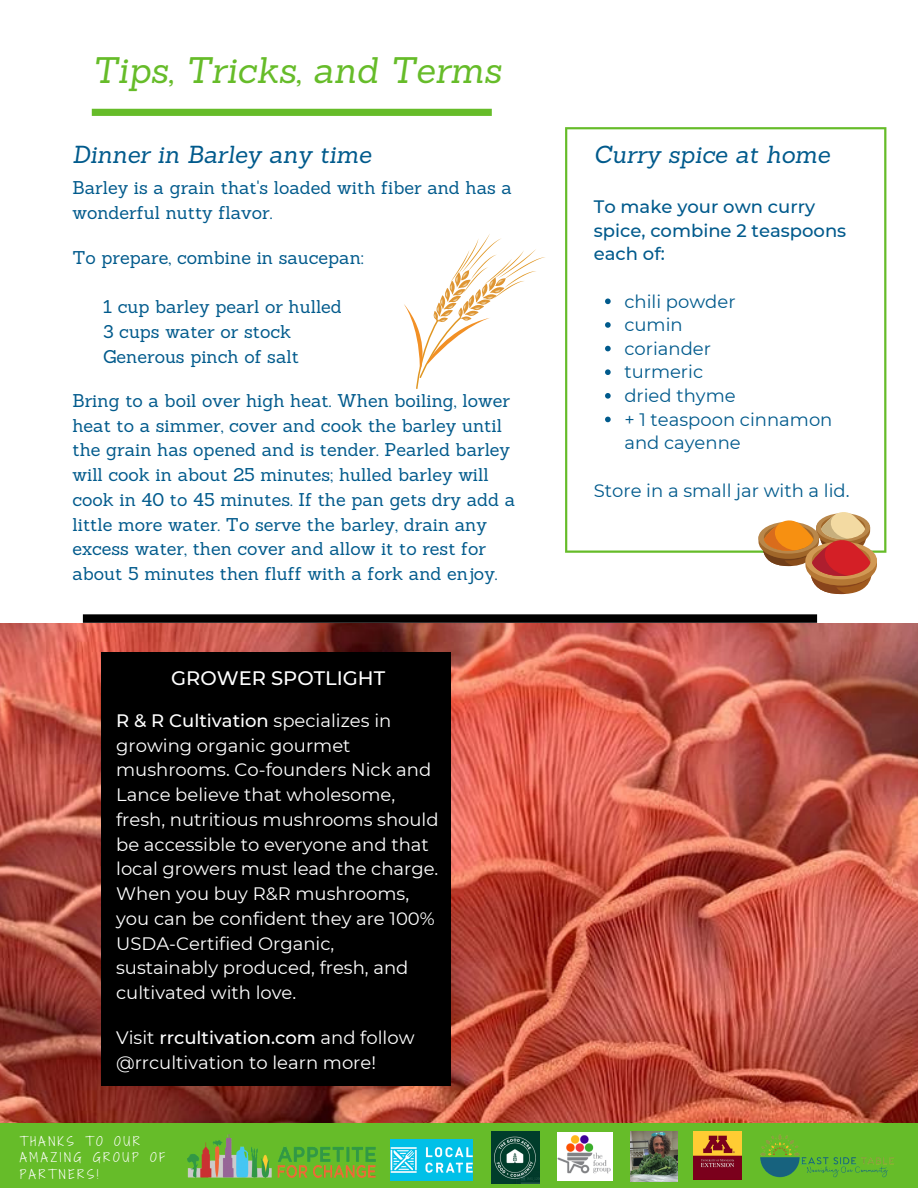
<style>
.page{position:relative;width:918px;height:1188px;background:#fff}
.page>*{position:absolute;margin:0;border:0;box-sizing:border-box;transform-origin:0 0}
.t1{font:italic 36px "Sanchez";color:#66bc29}
.t2{font:italic 24px "Sanchez";color:#005a8c}
.t3{font:500 19.5px "Montserrat";color:#fff}
.t4{font:18px/24.8px "Sanchez";color:#005a8c}
.t5{font:18px/24.8px "Montserrat";color:#fff}
.t6{font:18px/23.7px "Montserrat";color:#005a8c}
.t7{font:500 18px/23.7px "Montserrat";color:#005a8c}
.t8{font:12px/16.4px "Shadows Into Light Two";letter-spacing:.23em;color:#fff}
.s1{font-weight:500}
</style>
<div class="page">
<img style="left:0;top:623px;width:918px;height:500px">
<div style="left:0;top:1123px;width:918px;height:65px;background:#66bc29"></div>
<svg style="left:83px;top:614px;width:734px;height:9px;background:#0f0f0f"></svg>
<svg style="left:565px;top:127px;width:321px;height:426px"></svg>
<svg style="left:92px;top:109px;width:400px;height:7px;background:#67bc2b"></svg>
<img style="left:187px;top:1135px;width:188px;height:43px">
<img style="left:558px;top:1132px;width:55px;height:48px">
<img style="left:492px;top:1132px;width:48px;height:51px">
<img style="left:631px;top:1132px;width:47px;height:49px">
<img style="left:693px;top:1132px;width:49px;height:48px">
<img style="left:391px;top:1139px;width:82px;height:42px">
<img style="left:760px;top:1134px;width:134px;height:44px">
<div style="left:101px;top:653px;width:350px;height:433px;background:#000"></div>
<svg style="left:404px;top:234px;width:141px;height:155px"></svg>
<svg style="left:605px;top:299px;width:6px;height:5px"></svg>
<svg style="left:605px;top:322px;width:6px;height:6px"></svg>
<svg style="left:605px;top:346px;width:6px;height:5px"></svg>
<svg style="left:605px;top:369px;width:6px;height:6px"></svg>
<svg style="left:605px;top:393px;width:6px;height:6px"></svg>
<svg style="left:605px;top:417px;width:6px;height:5px"></svg>
<svg style="left:758px;top:511px;width:119px;height:83px"></svg>
<p class="t1" style="left:92px;top:47px;width:411px">Tips, Tricks, and Terms</p>
<p class="t2" style="left:72px;top:139px;width:300px">Dinner in Barley any time</p>
<p class="t2" style="left:594px;top:139px;width:238px">Curry spice at home</p>
<p class="t4" style="left:72px;top:175px;width:441px">Barley is a grain that's loaded with fiber and has a wonderful nutty flavor.</p>
<p class="t4" style="left:72px;top:245px;width:293px">To prepare, combine in saucepan:</p>
<p class="t4" style="left:103px;top:294px;width:240px">1 cup barley pearl or hulled</p>
<p class="t4" style="left:103px;top:319px;width:190px">3 cups water or stock</p>
<p class="t4" style="left:103px;top:344px;width:197px">Generous pinch of salt</p>
<p class="t4" style="left:72px;top:388px;width:444px">Bring to a boil over high heat. When boiling, lower heat to a simmer, cover and cook the barley until the grain has opened and is tender. Pearled barley will cook in about 25 minutes; hulled barley will cook in 40 to 45 minutes. If the pan gets dry add a little more water. To serve the barley, drain any excess water, then cover and allow it to rest for about 5 minutes then fluff with a fork and enjoy.</p>
<p class="t3" style="left:171px;top:666px;width:215px">GROWER SPOTLIGHT</p>
<p class="t5" style="left:116px;top:708px;width:324px"><span class="s1">R &amp; R Cultivation</span> specializes in growing organic gourmet mushrooms. Co-founders Nick and<br>Lance believe that wholesome, fresh, nutritious mushrooms should be accessible to everyone and that local growers must lead the charge.<br>When you buy R&amp;R mushrooms, you can be confident they are 100%<br>USDA-Certified Organic, sustainably produced, fresh, and cultivated with love.</p>
<p class="t5" style="left:116px;top:1025px;width:300px">Visit <span class="s1">rrcultivation.com</span> and follow @rrcultivation to learn more!</p>
<p class="t8" style="left:20px;top:1133px;width:147px">THANKS TO OUR<br>AMAZING GROUP OF<br>PARTNERS!</p>
<p class="t7" style="left:594px;top:195px;width:254px">To make your own curry spice, combine 2 teaspoons each of:</p>
<p class="t6" style="left:624px;top:289px;width:113px">chili powder</p>
<p class="t6" style="left:624px;top:313px;width:60px">cumin</p>
<p class="t6" style="left:624px;top:336px;width:88px">coriander</p>
<p class="t6" style="left:624px;top:360px;width:80px">turmeric</p>
<p class="t6" style="left:624px;top:384px;width:113px">dried thyme</p>
<p class="t6" style="left:624px;top:407px;width:210px">+ 1 teaspoon cinnamon and cayenne</p>
<p class="t6" style="left:594px;top:478px;width:257px">Store in a small jar with a lid.</p>
</div>
